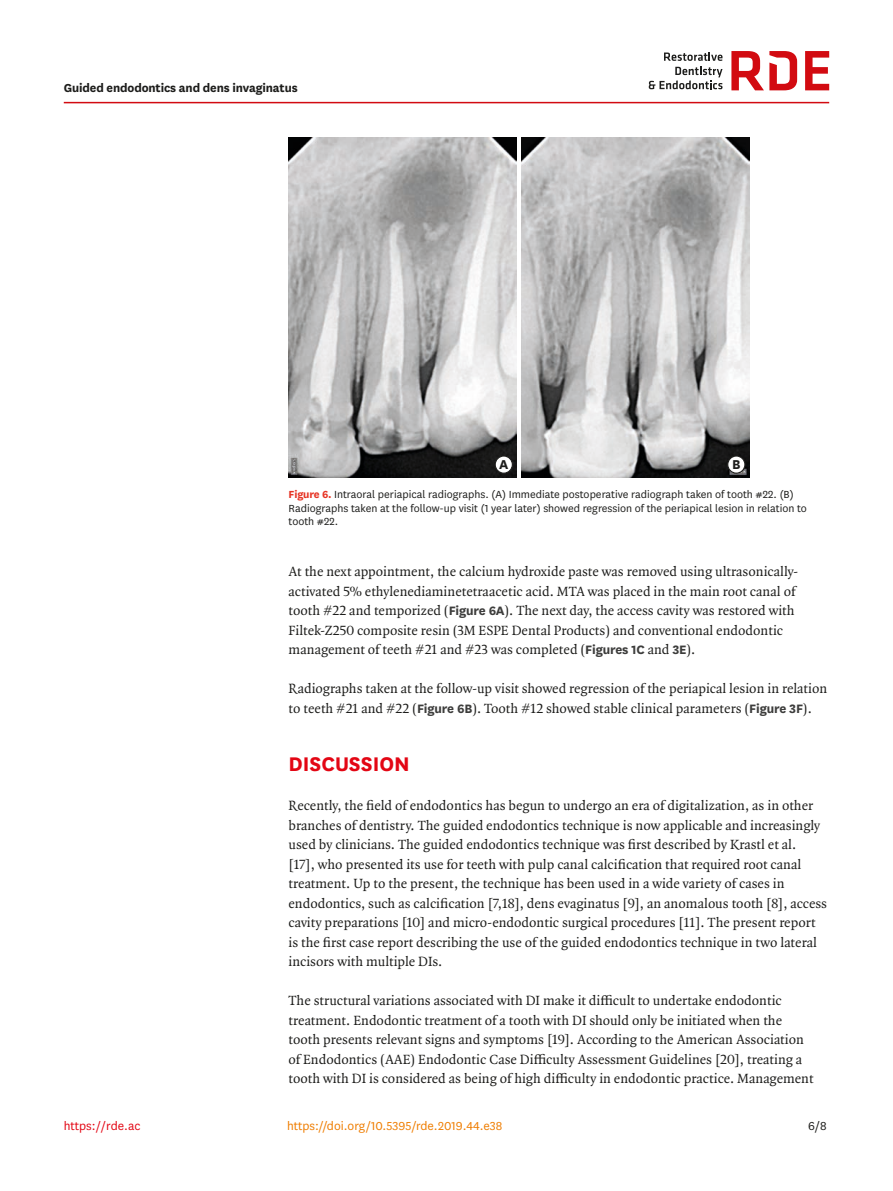
<style>
.page{position:relative;width:893px;height:1191px;background:#fff}
.page>*{position:absolute;margin:0;border:0;box-sizing:border-box;transform-origin:0 0}
.body_title1{font:700 23.1px "National";color:#e30614}
.t1{font:700 15px "National";color:#1d1d1b}
.body_p{font:14.25px/19.5px "Quadraat OT";color:#1d1d1b}
.body_p_first{font:14.25px/19.5px "Quadraat OT";color:#1d1d1b}
.doi_running_footer{font:13.5px "National";color:#ef7d00}
.alt-title-type{font:700 13.5px "National";letter-spacing:-.01em;color:#1d1d1b}
.t2{font:13.5px "National";color:#e30614}
.t3{font:13.5px "National";color:#1d1d1b}
.fig_caption{font:12px/13.5px "National";color:#1d1d1b}
.s1{font-weight:700;color:#e63424}
.s2{font-family:"National";font-weight:700;color:#3d3d3c}
</style>
<div class="page">
<hr style="left:64px;top:102px;width:765px;height:1px;background:#d20b11">
<svg style="left:649px;top:52px;width:73px;height:37px"></svg>
<svg style="left:805px;top:51px;width:24px;height:39px"></svg>
<svg style="left:731px;top:51px;width:66px;height:39px"></svg>
<img style="left:289px;top:137px;width:228px;height:340px">
<img style="left:521px;top:137px;width:228px;height:340px">
<div style="left:495px;top:456px;width:17px;height:17px;background:#fff;border-radius:50%"></div>
<div style="left:495px;top:455px;width:18px;height:19px;border:1px solid #1d1d1b;border-radius:50%"></div>
<div style="left:728px;top:456px;width:17px;height:17px;background:#fff;border-radius:50%"></div>
<div style="left:727px;top:455px;width:18px;height:19px;border:1px solid #1d1d1b;border-radius:50%"></div>
<p class="alt-title-type" style="left:64px;top:78px;width:235px">Guided endodontics and dens invaginatus</p>
<p class="t1" style="left:499px;top:453px;width:11px">A</p>
<p class="t1" style="left:732px;top:453px;width:10px">B</p>
<p class="fig_caption" style="left:289px;top:487px;width:520px"><span class="s1">Figure 6.</span> Intraoral periapical radiographs. (A) Immediate postoperative radiograph taken of tooth #22. (B)<br>Radiographs taken at the follow-up visit (1 year later) showed regression of the periapical lesion in relation to tooth #22.</p>
<p class="body_p" style="left:289px;top:562px;width:511px">At the next appointment, the calcium hydroxide paste was removed using ultrasonically&shy;activated 5% ethylenediaminetetraacetic acid. MTA was placed in the main root canal of tooth #22 and temporized (<span class="s2">Figure 6A</span>). The next day, the access cavity was restored with Filtek-Z250 composite resin (3M ESPE Dental Products) and conventional endodontic management of teeth #21 and #23 was completed (<span class="s2">Figures 1C</span> and <span class="s2">3E</span>).</p>
<p class="body_p" style="left:289px;top:679px;width:540px">Radiographs taken at the follow-up visit showed regression of the periapical lesion in relation to teeth #21 and #22 (<span class="s2">Figure 6B</span>). Tooth #12 showed stable clinical parameters (<span class="s2">Figure 3F</span>).</p>
<p class="body_title1" style="left:289px;top:748px;width:123px">DISCUSSION</p>
<p class="body_p_first" style="left:289px;top:796px;width:540px">Recently, the field of endodontics has begun to undergo an era of digitalization, as in other branches of dentistry. The guided endodontics technique is now applicable and increasingly used by clinicians. The guided endodontics technique was first described by Krastl et al.<br>[17], who presented its use for teeth with pulp canal calcification that required root canal treatment. Up to the present, the technique has been used in a wide variety of cases in endodontics, such as calcification [7,18], dens evaginatus [9], an anomalous tooth [8], access cavity preparations [10] and micro-endodontic surgical procedures [11]. The present report is the first case report describing the use of the guided endodontics technique in two lateral incisors with multiple DIs.</p>
<p class="body_p" style="left:289px;top:991px;width:526px">The structural variations associated with DI make it difficult to undertake endodontic treatment. Endodontic treatment of a tooth with DI should only be initiated when the tooth presents relevant signs and symptoms [19]. According to the American Association of Endodontics (AAE) Endodontic Case Difficulty Assessment Guidelines [20], treating a tooth with DI is considered as being of high difficulty in endodontic practice. Management</p>
<p class="t2" style="left:64px;top:1116px;width:78px">https://rde.ac</p>
<p class="doi_running_footer" style="left:287px;top:1116px;width:217px">https://doi.org/10.5395/rde.2019.44.e38</p>
<p class="t3" style="left:808px;top:1116px;width:20px">6/8</p>
</div>
